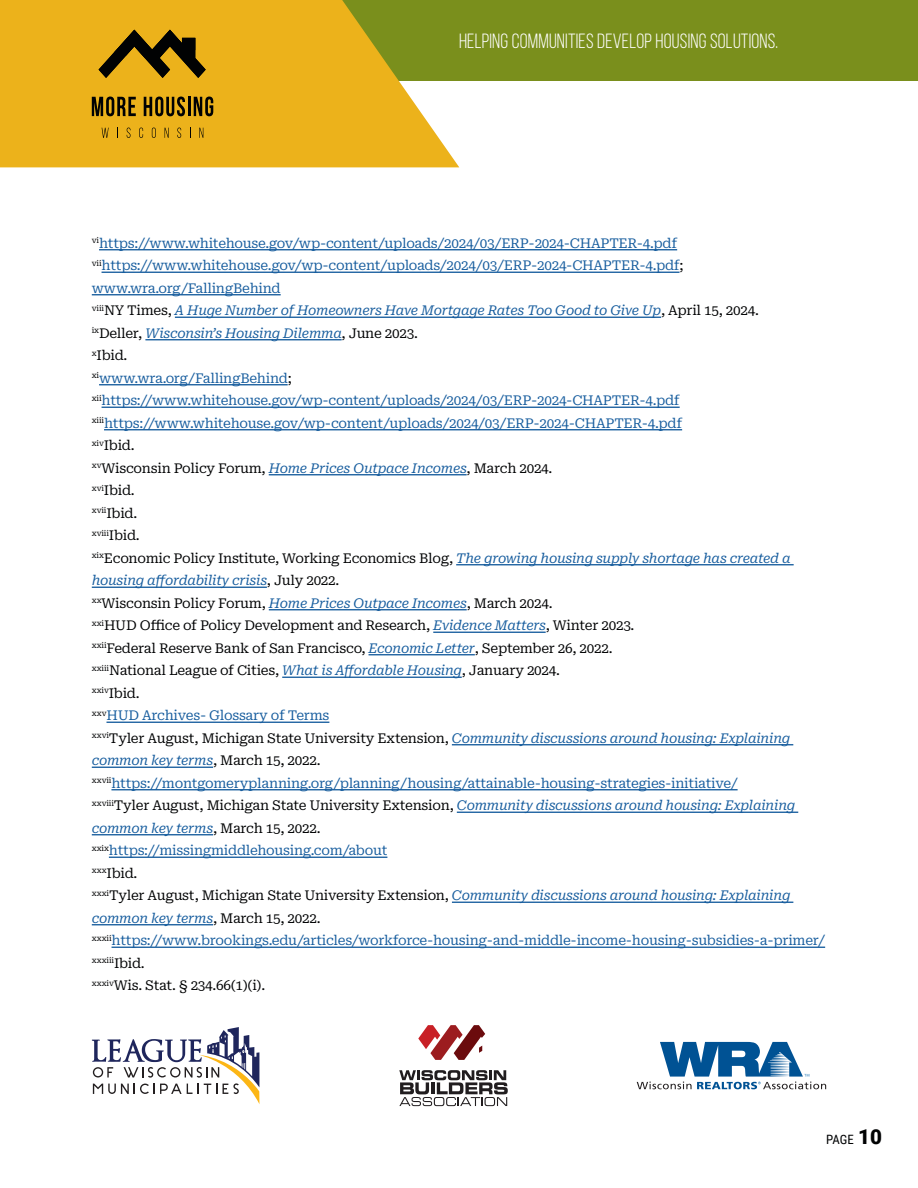
<style>
.page{position:relative;width:918px;height:1188px;background:#fff}
.page>*{position:absolute;margin:0;border:0;box-sizing:border-box;transform-origin:0 0}
.t1{font:20.55px "Bebas Neue";letter-spacing:.01em;color:#fff}
.t2{font:13.5px/22.5px "Roboto Serif";letter-spacing:-.02em;color:#010203}
.t3{font:13.5px/22.5px "Roboto Serif";letter-spacing:-.02em;color:#175d9e}
.t4{font:12.9px "Roboto Condensed";color:#010203}
.t5{font:7.8px "Roboto Serif";letter-spacing:-.02em;color:#010203}
.s1{color:#010203}
.s2{font-style:italic}
.s3{font-size:13.5px}
.s4{font-style:italic;color:#175d9e}
.s5{color:#175d9e}
.s6{font-family:"Roboto";font-weight:900;font-size:20.55px}
</style>
<div class="page">
<hr style="left:99px;top:249px;width:578px;height:1px;background:#175d9e">
<hr style="left:102px;top:272px;width:578px;height:1px;background:#175d9e">
<hr style="left:92px;top:294px;width:189px;height:1px;background:#175d9e">
<hr style="left:175px;top:317px;width:486px;height:1px;background:#175d9e">
<hr style="left:145px;top:339px;width:197px;height:1px;background:#175d9e">
<hr style="left:99px;top:384px;width:189px;height:1px;background:#175d9e">
<hr style="left:102px;top:407px;width:578px;height:1px;background:#175d9e">
<hr style="left:104px;top:429px;width:578px;height:1px;background:#175d9e">
<hr style="left:269px;top:474px;width:198px;height:1px;background:#175d9e">
<hr style="left:456px;top:564px;width:338px;height:1px;background:#175d9e">
<hr style="left:92px;top:587px;width:175px;height:1px;background:#175d9e">
<hr style="left:269px;top:609px;width:198px;height:1px;background:#175d9e">
<hr style="left:433px;top:632px;width:113px;height:1px;background:#175d9e">
<hr style="left:369px;top:654px;width:106px;height:1px;background:#175d9e">
<hr style="left:282px;top:677px;width:180px;height:1px;background:#175d9e">
<hr style="left:107px;top:722px;width:222px;height:1px;background:#175d9e">
<hr style="left:452px;top:744px;width:341px;height:1px;background:#175d9e">
<hr style="left:92px;top:767px;width:121px;height:1px;background:#175d9e">
<hr style="left:111px;top:789px;width:627px;height:1px;background:#175d9e">
<hr style="left:457px;top:812px;width:341px;height:1px;background:#175d9e">
<hr style="left:92px;top:834px;width:121px;height:1px;background:#175d9e">
<hr style="left:109px;top:857px;width:278px;height:1px;background:#175d9e">
<hr style="left:452px;top:902px;width:341px;height:1px;background:#175d9e">
<hr style="left:92px;top:924px;width:121px;height:1px;background:#175d9e">
<hr style="left:112px;top:947px;width:713px;height:1px;background:#175d9e">
<div style="left:0;top:0;width:918px;height:81px;background:#7a8f1c"></div>
<svg style="left:0;top:0;width:459px;height:167px;background:#e1b124"></svg>
<svg style="left:637px;top:1042px;width:189px;height:47px"></svg>
<svg style="left:92px;top:1027px;width:167px;height:76px"></svg>
<svg style="left:399px;top:1070px;width:109px;height:36px"></svg>
<svg style="left:418px;top:1025px;width:67px;height:35px"></svg>
<svg style="left:92px;top:97px;width:44px;height:19px"></svg>
<svg style="left:144px;top:97px;width:41px;height:19px"></svg>
<hr style="left:188px;top:97px;width:3px;height:19px;background:#010203">
<svg style="left:194px;top:97px;width:19px;height:19px"></svg>
<svg style="left:102px;top:128px;width:7px;height:10px"></svg>
<svg style="left:127px;top:128px;width:4px;height:10px"></svg>
<svg style="left:139px;top:128px;width:4px;height:10px"></svg>
<svg style="left:152px;top:128px;width:4px;height:10px"></svg>
<svg style="left:165px;top:128px;width:4px;height:10px"></svg>
<svg style="left:177px;top:128px;width:4px;height:10px"></svg>
<svg style="left:199px;top:128px;width:4px;height:10px"></svg>
<svg style="left:99px;top:30px;width:107px;height:48px;background:#8c6a11"></svg>
<h1 class="t1" style="left:459px;top:30px;width:321px">HELPING COMMUNITIES DEVELOP HOUSING SOLUTIONS.</h1>
<p class="t3" style="left:92px;top:231px;width:669px"><sup>vi</sup>https://www.whitehouse.gov/wp-content/uploads/2024/03/ERP-2024-CHAPTER-4.pdf <sup>vii</sup>https://www.whitehouse.gov/wp-content/uploads/2024/03/ERP-2024-CHAPTER-4.pdf<span class="s1">; </span>www.wra.org/FallingBehind<br><sup>viii</sup><span class="s1">NY Times,</span> <span class="s2">A Huge Number of Homeowners Have Mortgage Rates Too Good to Give Up</span><span class="s1">, April 15, 2024. </span><sup>ix</sup><span class="s1">Deller,</span> <span class="s2">Wisconsin’s Housing Dilemma</span><span class="s1">, June 2023.<br></span><sup>x</sup><span class="s1">Ibid.<br></span><sup>xi</sup>www.wra.org/FallingBehind<span class="s1">; </span><sup>xii</sup>https://www.whitehouse.gov/wp-content/uploads/2024/03/ERP-2024-CHAPTER-4.pdf <sup>xiii</sup>https://www.whitehouse.gov/wp-content/uploads/2024/03/ERP-2024-CHAPTER-4.pdf<br><sup>xiv</sup><span class="s1">Ibid.<br></span><sup>xv</sup><span class="s1">Wisconsin Policy Forum,</span> <span class="s2">Home Prices Outpace Incomes</span><span class="s1">, March 2024.<br></span><sup>xvi</sup><span class="s1">Ibid.<br></span><sup>xvii</sup><span class="s1">Ibid.</span></p>
<p class="t5" style="left:92px;top:527px;width:49px">xviii<span class="s3">Ibid.</span></p>
<p class="t2" style="left:92px;top:546px;width:735px"><sup>xix</sup>Economic Policy Institute, Working Economics Blog, <span class="s4">The growing housing supply shortage has created a housing affordability crisis</span>, July 2022.<br><sup>xx</sup>Wisconsin Policy Forum, <span class="s4">Home Prices Outpace Incomes</span>, March 2024.<br><sup>xxi</sup>HUD Office of Policy Development and Research, <span class="s4">Evidence Matters</span>, Winter 2023.<br><sup>xxii</sup>Federal Reserve Bank of San Francisco, <span class="s4">Economic Letter</span>, September 26, 2022.<br><sup>xxiii</sup>National League of Cities, <span class="s4">What is Affordable Housing</span>, January 2024.<br><sup>xxiv</sup>Ibid.<br><sup>xxv</sup><span class="s5">HUD Archives- Glossary of Terms<br></span><sup>xxvi</sup>Tyler August, Michigan State University Extension, <span class="s4">Community discussions around housing: Explaining common key terms</span>, March 15, 2022. <sup>xxvii</sup><span class="s5">https://montgomeryplanning.org/planning/housing/attainable-housing-strategies-initiative/<br></span><sup>xxviii</sup>Tyler August, Michigan State University Extension, <span class="s4">Community discussions around housing: Explaining common key terms</span>, March 15, 2022.<br><sup>xxix</sup><span class="s5">https://missingmiddlehousing.com/about<br></span><sup>xxx</sup>Ibid.<br><sup>xxxi</sup>Tyler August, Michigan State University Extension, <span class="s4">Community discussions around housing: Explaining common key terms</span>, March 15, 2022. <sup>xxxii</sup><span class="s5">https://www.brookings.edu/articles/workforce-housing-and-middle-income-housing-subsidies-a-primer/</span></p>
<p class="t5" style="left:92px;top:954px;width:55px">xxxiii<span class="s3">Ibid.</span></p>
<p class="t2" style="left:92px;top:973px;width:175px"><sup>xxxiv</sup>Wis. Stat. § 234.66(1)(i).</p>
<p class="t4" style="left:826px;top:1130px;width:57px">PAGE <span class="s6">10</span></p>
</div>
